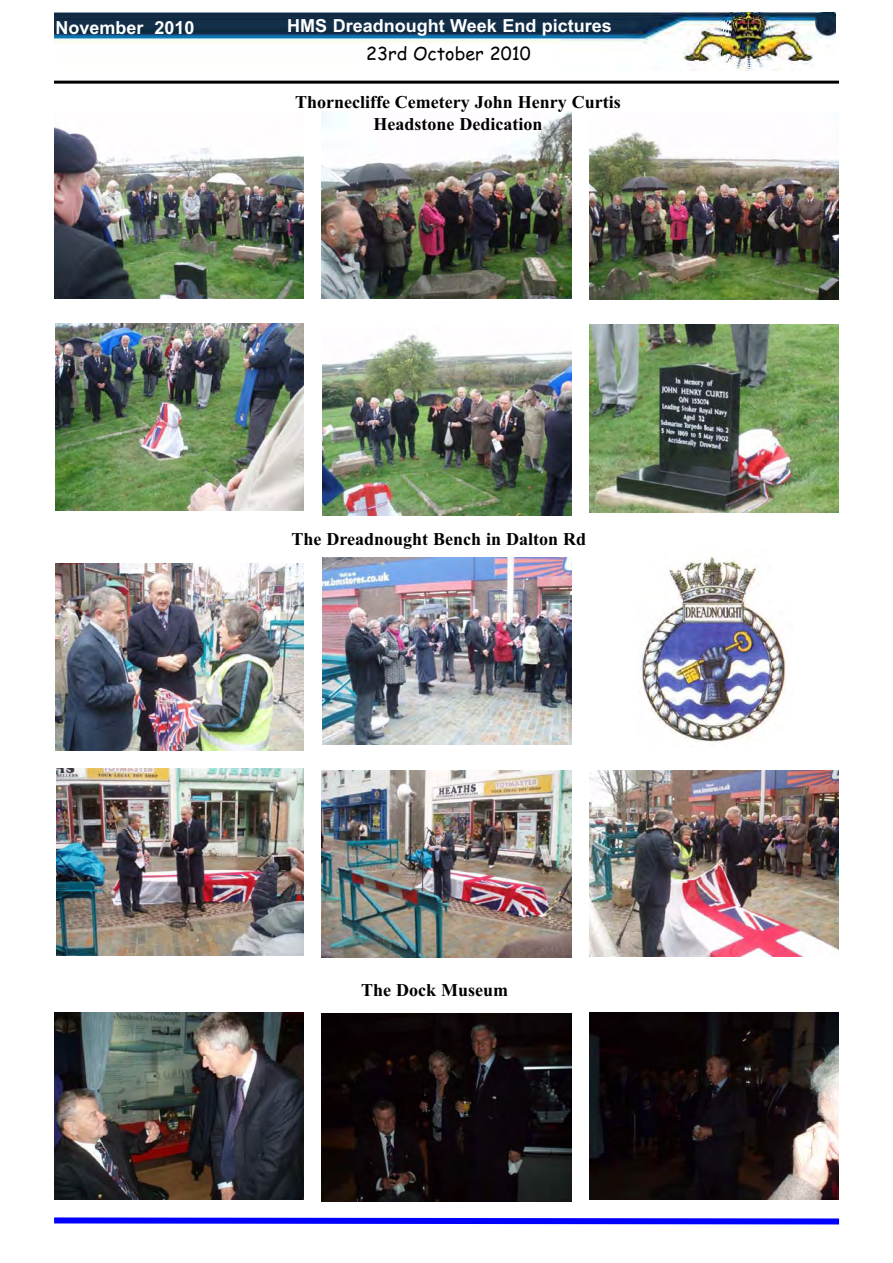
<style>
.page{position:relative;width:893px;height:1263px;background:#fff}
.page>*{position:absolute;margin:0;border:0;box-sizing:border-box;transform-origin:0 0}
.t1{font:700 18px/21.6px "Times New Roman";color:#000;text-align:center}
.t2{font:700 18px "Arial";color:#fff}
.t3{font:18px "Comic Sans MS";color:#000}
</style>
<div class="page">
<hr style="left:54px;top:81px;width:785px;height:3px;background:#000">
<svg style="left:54px;top:1217px;width:786px;height:8px;background:#3f3fff"></svg>
<img style="left:54px;top:13px;width:781px;height:58px">
<div style="left:365px;top:44px;width:186px;height:26px;background:#fff"></div>
<img style="left:55px;top:323px;width:249px;height:188px">
<img style="left:323px;top:334px;width:248px;height:181px">
<img style="left:589px;top:131px;width:250px;height:169px">
<img style="left:55px;top:563px;width:249px;height:187px">
<img style="left:322px;top:771px;width:249px;height:187px">
<img style="left:589px;top:770px;width:250px;height:187px">
<img style="left:589px;top:1012px;width:250px;height:187px">
<img style="left:54px;top:1013px;width:250px;height:187px">
<img style="left:322px;top:1014px;width:249px;height:187px">
<img style="left:640px;top:556px;width:146px;height:187px">
<img style="left:323px;top:557px;width:248px;height:187px">
<img style="left:56px;top:769px;width:248px;height:187px">
<img style="left:54px;top:127px;width:250px;height:171px">
<img style="left:322px;top:112px;width:249px;height:187px">
<div style="left:589px;top:321px;width:250px;height:193px;background:linear-gradient(to right,#fff,#fff)"></div>
<img style="left:589px;top:325px;width:250px;height:187px">
<p class="t2" style="left:56px;top:21px;width:141px">November 2010</p>
<p class="t2" style="left:287px;top:19px;width:326px">HMS Dreadnought Week End pictures</p>
<p class="t3" style="left:366px;top:43px;width:166px">23rd October 2010</p>
<p class="t1" style="left:295px;top:93px;width:327px">Thornecliffe Cemetery John Henry Curtis<br>Headstone Dedication</p>
<p class="t1" style="left:292px;top:530px;width:296px">The Dreadnought Bench in Dalton Rd</p>
<p class="t1" style="left:361px;top:981px;width:148px">The Dock Museum</p>
</div>
